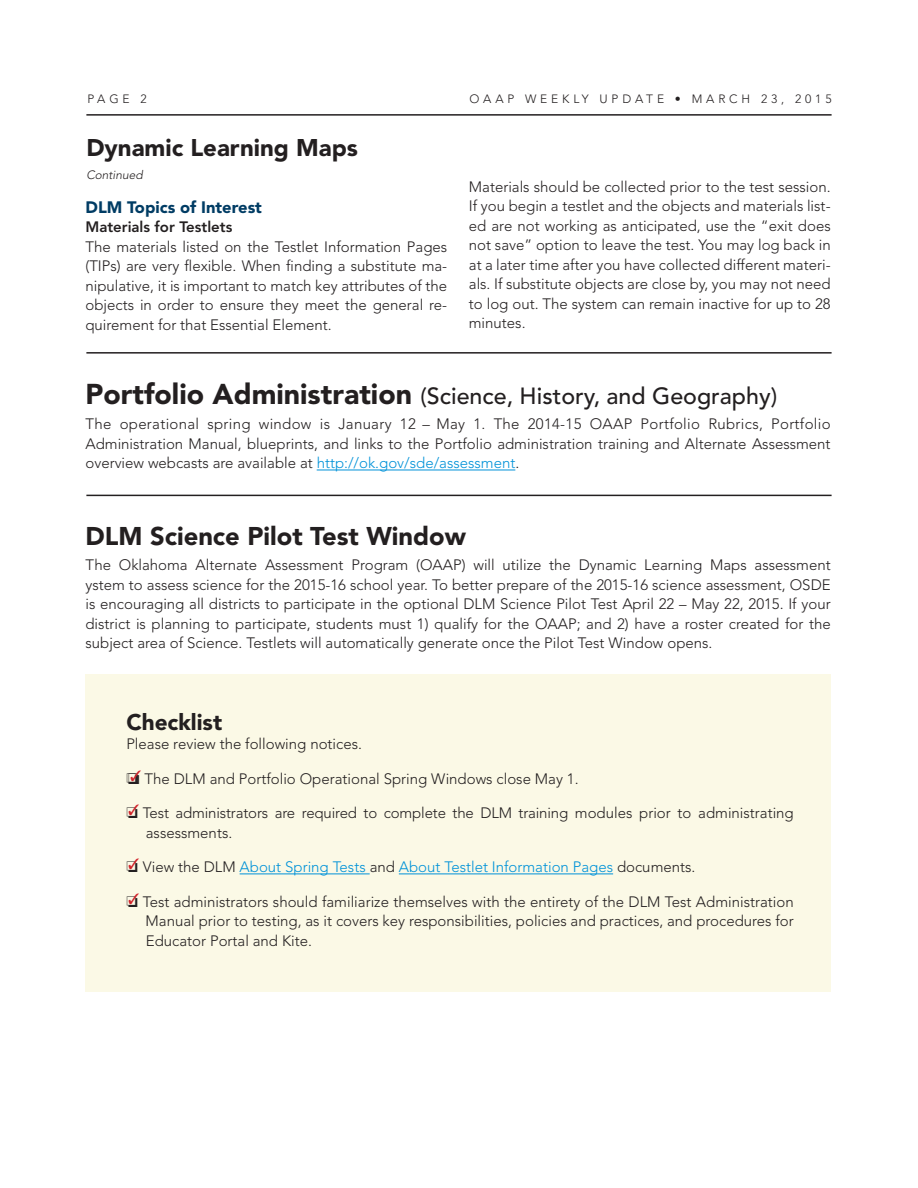
<style>
.page{position:relative;width:918px;height:1188px;background:#fff}
.page>*{position:absolute;margin:0;border:0;box-sizing:border-box;transform-origin:0 0}
.t1{font:900 25.5px "Avenir";color:#231f20}
.t2{font:900 24px "Avenir";color:#231f20}
.t3{font:500 23.25px "Avenir";color:#231f20}
.t4{font:900 22.5px "Avenir";color:#231f20}
.t5{font:900 16.5px "Avenir";color:#003c64}
.t6{font:300 15px/19.5px "Avenir";color:#231f20;text-align:justify}
.t7{font:300 15px "Avenir";color:#0092d8}
.t8{font:800 15px "Avenir";color:#231f20}
.t9{font:300 12px "Avenir";letter-spacing:.32em;color:#231f20}
.t10{font:italic 300 12px "Avenir";color:#231f20}
.s1{font-weight:900;font-size:28.5px}
.s2{color:#0092d8}
.s3{color:#231f20}
</style>
<div class="page">
<hr style="left:86px;top:114px;width:746px;height:2px;background:#231f20">
<hr style="left:86px;top:352px;width:746px;height:2px;background:#231f20">
<hr style="left:86px;top:495px;width:746px;height:1px;background:#231f20">
<div style="left:85px;top:674px;width:746px;height:317px;background:#fbf9e6"></div>
<hr style="left:240px;top:874px;width:130px;height:1px;background:#0092d8">
<hr style="left:399px;top:874px;width:214px;height:1px;background:#0092d8">
<hr style="left:317px;top:470px;width:198px;height:1px;background:#0092d8">
<p class="t9" style="left:87px;top:92px;width:61px">PAGE 2</p>
<p class="t9" style="left:469px;top:92px;width:364px">OAAP WEEKLY UPDATE • MARCH 23, 2015</p>
<p class="t2" style="left:86px;top:133px;width:273px">Dynamic Learning Maps</p>
<p class="t10" style="left:86px;top:168px;width:58px">Continued</p>
<p class="t5" style="left:85px;top:197px;width:178px">DLM Topics of Interest</p>
<p class="t8" style="left:85px;top:218px;width:148px">Materials for Testlets</p>
<p class="t6" style="left:85px;top:237px;width:363px">The materials listed on the Testlet Information Pages (TIPs) are very flexible. When finding a substitute ma&shy;nipulative, it is important to match key attributes of the objects in order to ensure they meet the general re&shy;quirement for that Essential Element.</p>
<p class="t6" style="left:469px;top:177px;width:363px">Materials should be collected prior to the test session.<br>If you begin a testlet and the objects and materials list&shy;ed are not working as anticipated, use the “exit does not save” option to leave the test. You may log back in at a later time after you have collected different materi&shy;als. If substitute objects are close by, you may not need to log out. The system can remain inactive for up to 28 minutes.</p>
<p class="t3" style="left:85px;top:382px;width:693px"><span class="s1">Portfolio Administration</span> (Science, History, and Geography)</p>
<p class="t6" style="left:85px;top:415px;width:747px">The operational spring window is January 12 – May 1. The 2014-15 OAAP Portfolio Rubrics, Portfolio Administration Manual, blueprints, and links to the Portfolio administration training and Alternate Assessment overview webcasts are available at <span class="s2">http://ok.gov/sde/assessment</span>.</p>
<p class="t1" style="left:85px;top:521px;width:382px">DLM Science Pilot Test Window</p>
<p class="t6" style="left:85px;top:556px;width:747px">The Oklahoma Alternate Assessment Program (OAAP) will utilize the Dynamic Learning Maps assessment ystem to assess science for the 2015-16 school year. To better prepare of the 2015-16 science assessment, OSDE is encouraging all districts to participate in the optional DLM Science Pilot Test April 22 – May 22, 2015. If your district is planning to participate, students must 1) qualify for the OAAP; and 2) have a roster created for the subject area of Science. Testlets will automatically generate once the Pilot Test Window opens.</p>
<p class="t4" style="left:126px;top:708px;width:97px">Checklist</p>
<p class="t6" style="left:126px;top:734px;width:237px">Please review the following notices.</p>
<p class="t6" style="left:126px;top:769px;width:454px">❏❏<sup>✓</sup> The DLM and Portfolio Operational Spring Windows close May 1.</p>
<p class="t6" style="left:146px;top:803px;width:649px;text-indent:-20px">❏<sup>✓</sup> Test administrators are required to complete the DLM training modules prior to administrating assessments.</p>
<p class="t7" style="left:126px;top:858px;width:571px"><span class="s3">❏</span><sup>✓</sup> <span class="s3">View the DLM</span> About Spring Tests <span class="s3">and</span> About Testlet Information Pages <span class="s3">documents.</span></p>
<p class="t6" style="left:146px;top:892px;width:650px;text-indent:-19px">❏<sup>✓</sup> Test administrators should familiarize themselves with the entirety of the DLM Test Administration Manual prior to testing, as it covers key responsibilities, policies and practices, and procedures for Educator Portal and Kite.</p>
</div>
